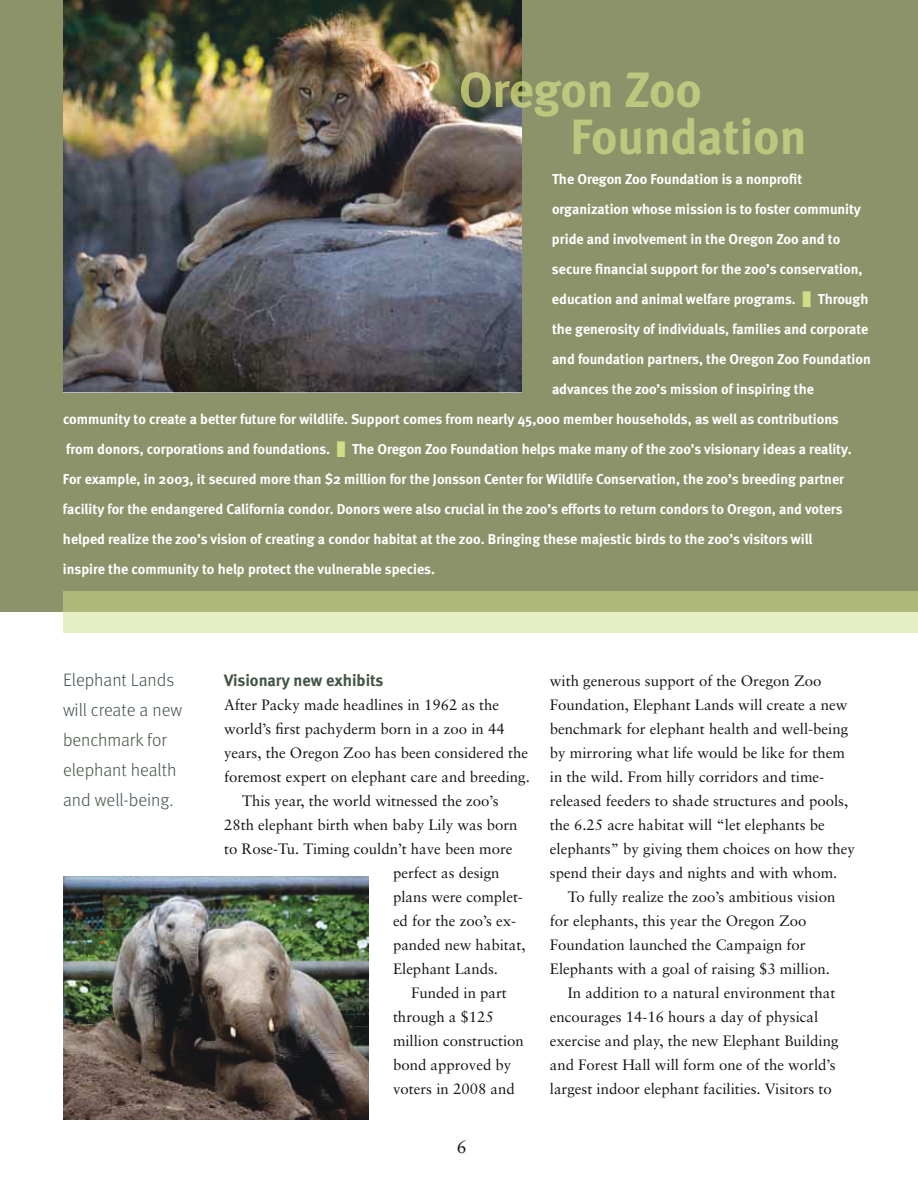
<style>
.page{position:relative;width:918px;height:1188px;background:#fff}
.page>*{position:absolute;margin:0;border:0;box-sizing:border-box;transform-origin:0 0}
.t1{font:700 49.5px/46.5px "Meta";color:#bdc87f}
.t2{font:300 18px/30px "Meta";color:#445547}
.t3{font:18px "Sabon";color:#141517}
.t4{font:700 16.5px "Meta";color:#445547}
.t5{font:15px/24px "Sabon";color:#141517}
.t6{font:700 14.25px/30px "Meta";color:#fff}
</style>
<div class="page">
<div style="left:0;top:0;width:918px;height:612px;background:#8c9269"></div>
<img style="left:63px;top:0;width:459px;height:392px">
<div style="left:63px;top:612px;width:855px;height:20px;background:#e6eec5"></div>
<div style="left:63px;top:591px;width:855px;height:21px;background:#aeb878"></div>
<img style="left:461px;top:109px;width:61px;height:8px">
<img style="left:461px;top:72px;width:61px;height:37px">
<img style="left:459px;top:117px;width:63px;height:38px">
<img style="left:63px;top:877px;width:306px;height:243px">
<h1 class="t1" style="left:570px;top:71px;width:238px;text-indent:-62px">egon Zoo<br>Foundation</h1>
<p class="t6" style="left:552px;top:165px;width:312px">The Oregon Zoo Foundation is a nonprofit organization whose mission is to foster community pride and involvement in the Oregon Zoo and to secure financial support for the zoo’s conservation, education and animal welfare programs.</p>
<p class="t6" style="left:818px;top:285px;width:52px">Through</p>
<p class="t6" style="left:552px;top:315px;width:318px">the generosity of individuals, families and corporate</p>
<p class="t6" style="left:552px;top:345px;width:320px">and foundation partners, the Oregon Zoo Foundation</p>
<p class="t6" style="left:552px;top:375px;width:264px">advances the zoo’s mission of inspiring the</p>
<p class="t6" style="left:63px;top:405px;width:777px">community to create a better future for wildlife. Support comes from nearly 45,000 member households, as well as contributions</p>
<p class="t6" style="left:66px;top:435px;width:265px">from donors, corporations and foundations.</p>
<p class="t6" style="left:63px;top:435px;width:790px;text-indent:289px">The Oregon Zoo Foundation helps make many of the zoo’s visionary ideas a reality.<br>For example, in 2003, it secured more than $2 million for the Jonsson Center for Wildlife Conservation, the zoo’s breeding partner facility for the endangered California condor. Donors were also crucial in the zoo’s efforts to return condors to Oregon, and voters helped realize the zoo’s vision of creating a condor habitat at the zoo. Bringing these majestic birds to the zoo’s visitors will inspire the community to help protect the vulnerable species.</p>
<p class="t2" style="left:63px;top:666px;width:121px">Elephant Lands will create a new benchmark for elephant health and well-being.</p>
<p class="t4" style="left:224px;top:674px;width:161px">Visionary new exhibits</p>
<p class="t5" style="left:224px;top:694px;width:277px">After Packy made headlines in 1962 as the</p>
<p class="t5" style="left:224px;top:718px;width:282px">world’s first pachyderm born in a zoo in 44</p>
<p class="t5" style="left:224px;top:742px;width:306px">years, the Oregon Zoo has been considered the</p>
<p class="t5" style="left:224px;top:766px;width:307px">foremost expert on elephant care and breeding.</p>
<p class="t5" style="left:242px;top:790px;width:258px">This year, the world witnessed the zoo’s</p>
<p class="t5" style="left:224px;top:814px;width:295px">28th elephant birth when baby Lily was born</p>
<p class="t5" style="left:224px;top:838px;width:290px">to Rose-Tu. Timing couldn’t have been more</p>
<p class="t5" style="left:393px;top:862px;width:108px">perfect as design</p>
<p class="t5" style="left:393px;top:886px;width:131px">plans were complet-</p>
<p class="t5" style="left:393px;top:910px;width:125px">ed for the zoo’s ex-</p>
<p class="t5" style="left:393px;top:934px;width:134px">panded new habitat,</p>
<p class="t5" style="left:393px;top:958px;width:107px">Elephant Lands.</p>
<p class="t5" style="left:411px;top:982px;width:97px">Funded in part</p>
<p class="t5" style="left:393px;top:1006px;width:102px">through a $125</p>
<p class="t5" style="left:393px;top:1030px;width:132px">million construction</p>
<p class="t5" style="left:393px;top:1054px;width:120px">bond approved by</p>
<p class="t5" style="left:393px;top:1078px;width:123px">voters in 2008 and</p>
<p class="t3" style="left:457px;top:1140px;width:12px">6</p>
<p class="t5" style="left:550px;top:670px;width:307px">with generous support of the Oregon Zoo Foundation, Elephant Lands will create a new benchmark for elephant health and well-being by mirroring what life would be like for them in the wild. From hilly corridors and time&shy;released feeders to shade structures and pools, the 6.25 acre habitat will “let elephants be elephants” by giving them choices on how they spend their days and nights and with whom.</p>
<p class="t5" style="left:568px;top:886px;width:269px">To fully realize the zoo’s ambitious vision</p>
<p class="t5" style="left:550px;top:910px;width:258px">for elephants, this year the Oregon Zoo</p>
<p class="t5" style="left:550px;top:934px;width:257px">Foundation launched the Campaign for</p>
<p class="t5" style="left:550px;top:958px;width:282px">Elephants with a goal of raising $3 million.</p>
<p class="t5" style="left:568px;top:982px;width:269px">In addition to a natural environment that</p>
<p class="t5" style="left:550px;top:1006px;width:270px">encourages 14-16 hours a day of physical</p>
<p class="t5" style="left:550px;top:1030px;width:290px">exercise and play, the new Elephant Building</p>
<p class="t5" style="left:550px;top:1054px;width:287px">and Forest Hall will form one of the world’s</p>
<p class="t5" style="left:550px;top:1078px;width:284px">largest indoor elephant facilities. Visitors to</p>
</div>
